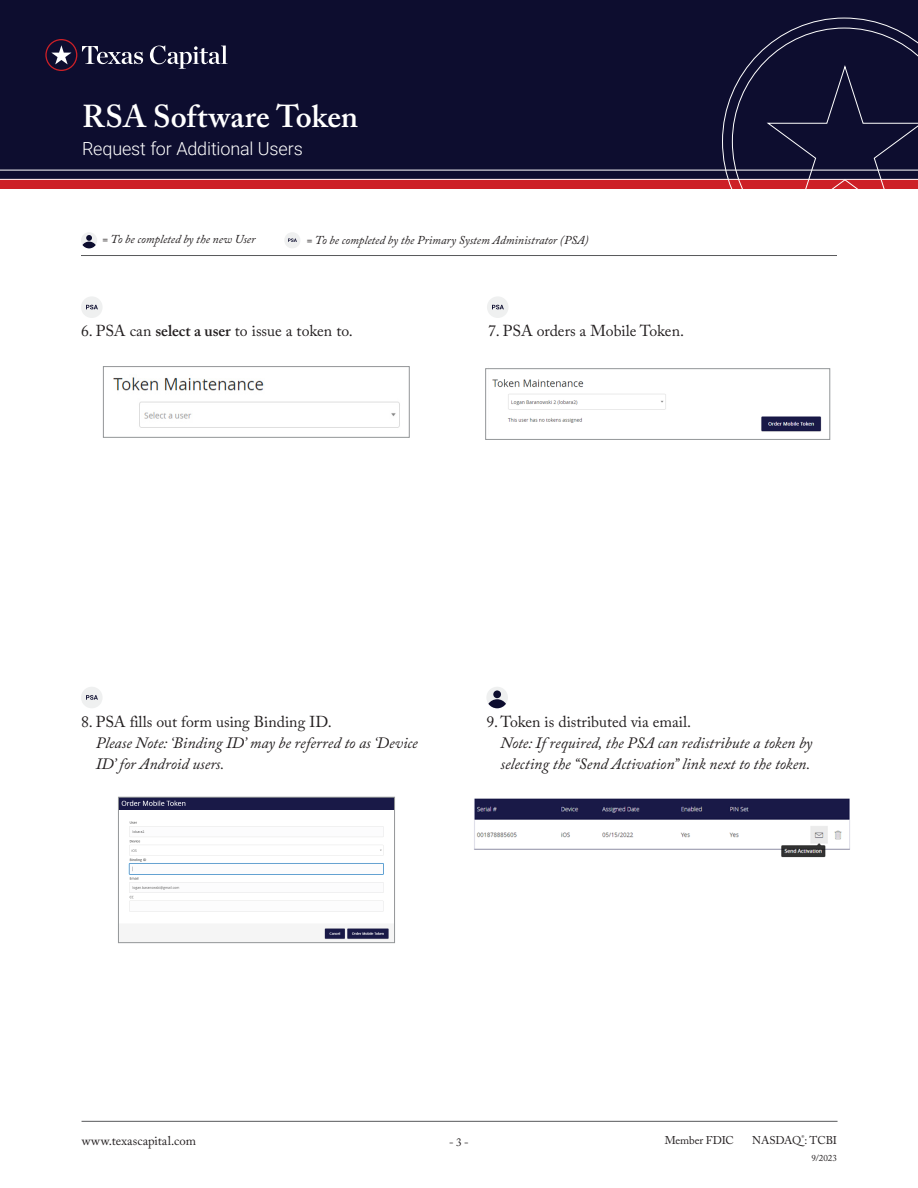
<style>
.page{position:relative;width:918px;height:1188px;background:#fff}
.page>*{position:absolute;margin:0;border:0;box-sizing:border-box;transform-origin:0 0}
.t1{font:600 31.5px "Adobe Caslon Pro";letter-spacing:.005em;color:#fff}
.t2{font:300 18px "Roboto";letter-spacing:-.01em;color:#fff}
.ParaStyle04-Leading{font:italic 15.75px/21px "Adobe Caslon Pro";color:#231f20}
.ParaStyle04-Leading-2{font:15.75px "Adobe Caslon Pro";color:#231f20}
.t3{font:12.75px "Adobe Caslon Pro";letter-spacing:.005em;color:#231f20}
.t4{font:italic 12px "Adobe Caslon Pro";color:#231f20}
.t5{font:11.25px "Adobe Caslon Pro";letter-spacing:-.01em;color:#231f20}
.t6{font:9px "Adobe Caslon Pro";color:#231f20}
.s1{font-weight:600}
.s2{font-style:normal}
</style>
<div class="page">
<hr style="left:82px;top:1121px;width:756px;height:1px;background:#57585a">
<div style="left:0;top:0;width:918px;height:189px;background:#0d0d2f"></div>
<svg style="left:0;top:17px;width:918px;height:172px"></svg>
<img style="left:113px;top:377px;width:287px;height:51px">
<div style="left:103px;top:366px;width:306px;height:72px;border:1px solid #939698"></div>
<img style="left:492px;top:368px;width:339px;height:67px">
<div style="left:485px;top:368px;width:345px;height:72px;border:1px solid #939698"></div>
<svg style="left:81px;top:297px;width:21px;height:21px"></svg>
<svg style="left:487px;top:297px;width:21px;height:21px"></svg>
<svg style="left:81px;top:232px;width:16px;height:16px"></svg>
<svg style="left:284px;top:232px;width:16px;height:16px"></svg>
<hr style="left:81px;top:255px;width:756px;height:1px;background:#57585a">
<img style="left:474px;top:798px;width:376px;height:59px">
<img style="left:120px;top:799px;width:273px;height:141px">
<div style="left:118px;top:797px;width:277px;height:146px;border:1px solid #939698"></div>
<svg style="left:81px;top:687px;width:21px;height:21px"></svg>
<svg style="left:487px;top:687px;width:21px;height:21px"></svg>
<svg style="left:488px;top:699px;width:18px;height:9px"></svg>
<div style="left:493px;top:690px;width:8px;height:8px;background:#0d0d2f;border-radius:50%"></div>
<h1 class="t1" style="left:82px;top:98px;width:278px">RSA Software Token</h1>
<p class="t2" style="left:82px;top:136px;width:222px">Request for Additional Users</p>
<p class="t4" style="left:102px;top:232px;width:155px">= To be completed by the new User</p>
<p class="t4" style="left:307px;top:233px;width:284px">= To be completed by the Primary System Administrator (PSA)</p>
<p class="ParaStyle04-Leading-2" style="left:81px;top:322px;width:273px">6. PSA can <span class="s1">select a user</span> to issue a token to.</p>
<p class="ParaStyle04-Leading-2" style="left:488px;top:322px;width:198px">7. PSA orders a Mobile Token.</p>
<p class="ParaStyle04-Leading" style="left:96px;top:711px;width:324px;text-indent:-15px"><span class="s2">8. PSA fills out form using Binding ID.<br></span>Please Note: ‘Binding ID’ may be referred to as ‘Device<br>ID’ for Android users.</p>
<p class="ParaStyle04-Leading" style="left:500px;top:711px;width:313px;text-indent:-14px"><span class="s2">9. Token is distributed via email.<br></span>Note: If required, the PSA can redistribute a token by selecting the “Send Activation” link next to the token.</p>
<p class="t3" style="left:82px;top:1133px;width:116px">www.texascapital.com</p>
<p class="t5" style="left:449px;top:1135px;width:21px">- 3 -</p>
<p class="t5" style="left:665px;top:1133px;width:71px">Member FDIC</p>
<p class="t5" style="left:752px;top:1133px;width:86px">NASDAQ<sup>®</sup>: TCBI</p>
<p class="t6" style="left:812px;top:1153px;width:27px">9/2023</p>
</div>
